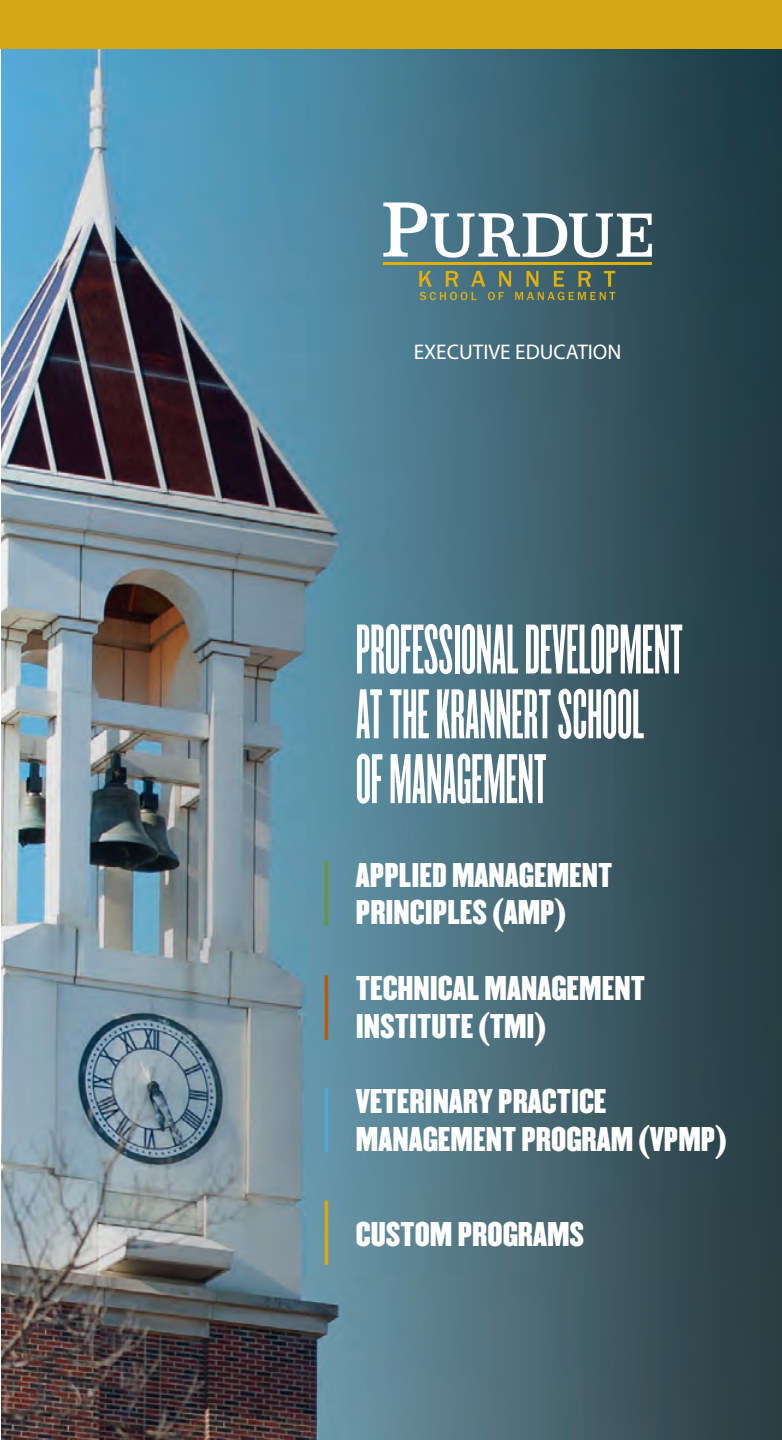
<style>
.page{position:relative;width:782px;height:1440px;background:#fff}
.page>*{position:absolute;margin:0;border:0;box-sizing:border-box;transform-origin:0 0}
.t1{font:61.25px/64.8px "Champion HTF Flyweight";color:#fff}
.t2{font:30px/37.8px "Champion HTF Welterweight";color:#fff}
.t3{font:21.25px "Myriad Pro";color:#fff}
</style>
<div class="page">
<img style="left:2px;top:49px;width:780px;height:1391px">
<svg style="left:324px;top:861px;width:4px;height:64px"></svg>
<svg style="left:324px;top:975px;width:4px;height:65px"></svg>
<svg style="left:324px;top:1088px;width:4px;height:64px"></svg>
<svg style="left:324px;top:1200px;width:4px;height:65px"></svg>
<hr style="left:383px;top:262px;width:269px;height:3px;background:#dfb00d">
<svg style="left:383px;top:202px;width:269px;height:56px"></svg>
<svg style="left:419px;top:271px;width:196px;height:29px;background:#64785f"></svg>
<div style="left:0;top:0;width:782px;height:49px;background:#d5a616"></div>
<p class="t3" style="left:414px;top:338px;width:209px">EXECUTIVE EDUCATION</p>
<h1 class="t1" style="left:356px;top:621px;width:328px">PROFESSIONAL DEVELOPMENT<br>AT THE KRANNERT SCHOOL<br>OF MANAGEMENT</h1>
<p class="t2" style="left:356px;top:857px;width:258px">APPLIED MANAGEMENT<br>PRINCIPLES (AMP)</p>
<p class="t2" style="left:356px;top:970px;width:290px">TECHNICAL MANAGEMENT<br>INSTITUTE (TMI)</p>
<p class="t2" style="left:356px;top:1083px;width:372px">VETERINARY PRACTICE<br>MANAGEMENT PROGRAM (VPMP)</p>
<p class="t2" style="left:356px;top:1216px;width:230px">CUSTOM PROGRAMS</p>
</div>
